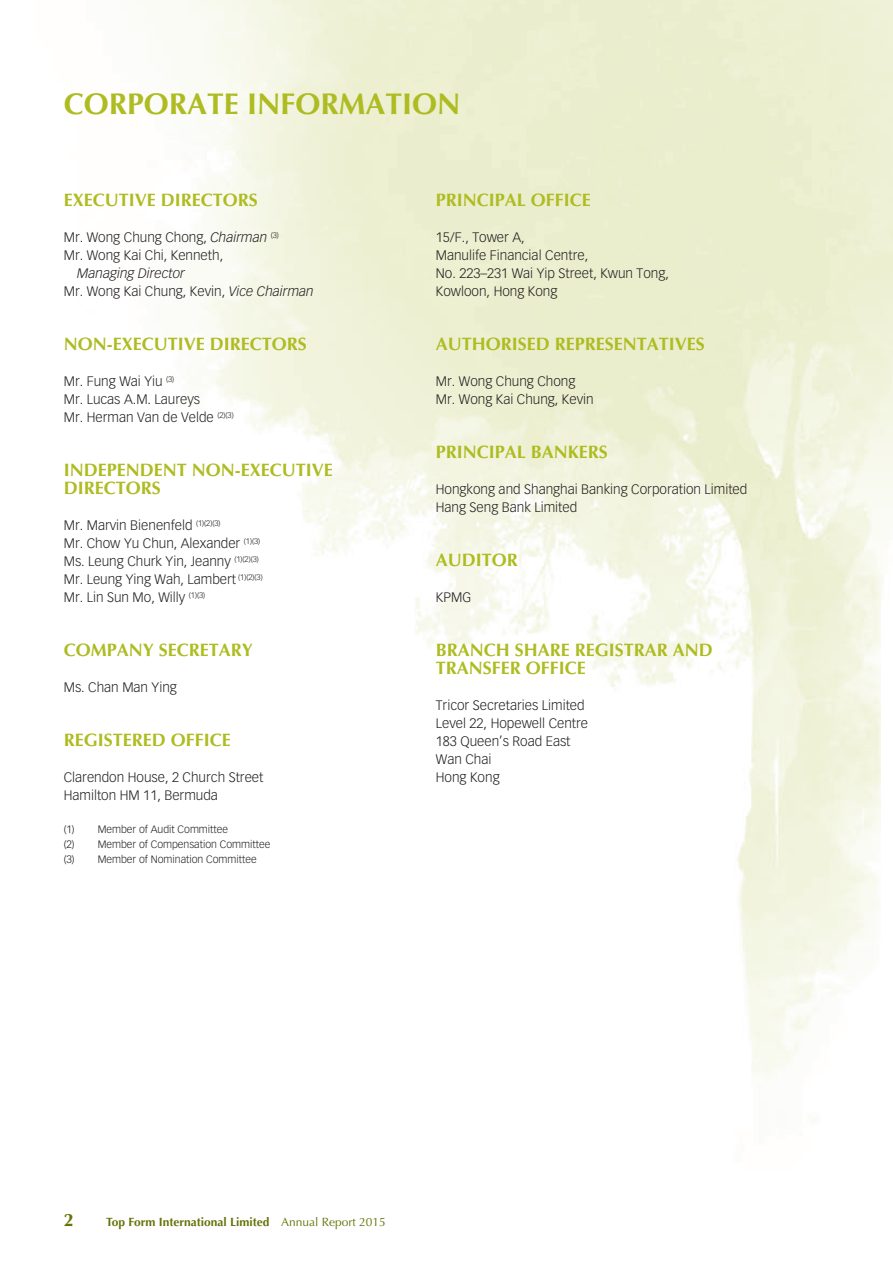
<style>
.page{position:relative;width:893px;height:1263px;background:#fff}
.page>*{position:absolute;margin:0;border:0;box-sizing:border-box;transform-origin:0 0}
.t1{font:700 30px "Optima LT Std";color:#aebc21}
._01_H1{font:700 18px/18px "Optima LT Std";color:#aebc21}
.t2{font:700 18px "Optima LT Std";color:#677309}
._00_txt{font:300 13.5px "Vectora LT Std";color:#231f20}
._00_txt-2{font:italic 300 13.5px "Vectora LT Std";color:#231f20}
.t3{font:700 12px "Optima LT Std";color:#677309}
._06_Notes{font:300 10.5px "Vectora LT Std";color:#231f20}
.s1{font-style:italic}
.s2{font-weight:400}
</style>
<div class="page">
<p class="t1" style="left:64px;top:87px;width:398px">CORPORATE INFORMATION</p>
<p class="_01_H1" style="left:64px;top:191px;width:196px">EXECUTIVE DIRECTORS</p>
<p class="_00_txt" style="left:64px;top:230px;width:217px">Mr. Wong Chung Chong, <span class="s1">Chairman</span> <sup>(3)</sup></p>
<p class="_00_txt" style="left:64px;top:248px;width:161px">Mr. Wong Kai Chi, Kenneth,</p>
<p class="_00_txt-2" style="left:77px;top:265px;width:109px">Managing Director</p>
<p class="_00_txt" style="left:64px;top:284px;width:251px">Mr. Wong Kai Chung, Kevin, <span class="s1">Vice Chairman</span></p>
<p class="_01_H1" style="left:64px;top:335px;width:245px">NON-EXECUTIVE DIRECTORS</p>
<p class="_00_txt" style="left:64px;top:374px;width:112px">Mr. Fung Wai Yiu <sup>(3)</sup></p>
<p class="_00_txt" style="left:64px;top:392px;width:138px">Mr. Lucas A.M. Laureys</p>
<p class="_00_txt" style="left:64px;top:410px;width:171px">Mr. Herman Van de Velde <sup>(2)(3)</sup></p>
<p class="_01_H1" style="left:64px;top:461px;width:271px">INDEPENDENT NON-EXECUTIVE<br>DIRECTORS</p>
<p class="_00_txt" style="left:64px;top:518px;width:158px">Mr. Marvin Bienenfeld <sup>(1)(2)(3)</sup></p>
<p class="_00_txt" style="left:64px;top:536px;width:198px">Mr. Chow Yu Chun, Alexander <sup>(1)(3)</sup></p>
<p class="_00_txt" style="left:64px;top:554px;width:197px">Ms. Leung Churk Yin, Jeanny <sup>(1)(2)(3)</sup></p>
<p class="_00_txt" style="left:64px;top:572px;width:200px">Mr. Leung Ying Wah, Lambert <sup>(1)(2)(3)</sup></p>
<p class="_00_txt" style="left:64px;top:590px;width:143px">Mr. Lin Sun Mo, Willy <sup>(1)(3)</sup></p>
<p class="_01_H1" style="left:64px;top:641px;width:191px">COMPANY SECRETARY</p>
<p class="_00_txt" style="left:64px;top:680px;width:115px">Ms. Chan Man Ying</p>
<p class="_01_H1" style="left:64px;top:731px;width:169px">REGISTERED OFFICE</p>
<p class="_00_txt" style="left:64px;top:770px;width:201px">Clarendon House, 2 Church Street</p>
<p class="_00_txt" style="left:64px;top:788px;width:156px">Hamilton HM 11, Bermuda</p>
<p class="_06_Notes" style="left:64px;top:823px;width:166px">(1) Member of Audit Committee</p>
<p class="_06_Notes" style="left:64px;top:838px;width:208px">(2) Member of Compensation Committee</p>
<p class="_06_Notes" style="left:64px;top:853px;width:194px">(3) Member of Nomination Committee</p>
<p class="_01_H1" style="left:436px;top:191px;width:157px">PRINCIPAL OFFICE</p>
<p class="_00_txt" style="left:436px;top:230px;width:90px">15/F., Tower A,</p>
<p class="_00_txt" style="left:436px;top:248px;width:154px">Manulife Financial Centre,</p>
<p class="_00_txt" style="left:436px;top:266px;width:235px">No. 223–231 Wai Yip Street, Kwun Tong,</p>
<p class="_00_txt" style="left:436px;top:284px;width:123px">Kowloon, Hong Kong</p>
<p class="_01_H1" style="left:436px;top:335px;width:271px">AUTHORISED REPRESENTATIVES</p>
<p class="_00_txt" style="left:436px;top:374px;width:141px">Mr. Wong Chung Chong</p>
<p class="_00_txt" style="left:436px;top:392px;width:159px">Mr. Wong Kai Chung, Kevin</p>
<p class="_01_H1" style="left:436px;top:443px;width:174px">PRINCIPAL BANKERS</p>
<p class="_00_txt" style="left:436px;top:482px;width:313px">Hongkong and Shanghai Banking Corporation Limited</p>
<p class="_00_txt" style="left:436px;top:500px;width:143px">Hang Seng Bank Limited</p>
<p class="_01_H1" style="left:436px;top:551px;width:84px">AUDITOR</p>
<p class="_00_txt" style="left:436px;top:590px;width:37px">KPMG</p>
<p class="_01_H1" style="left:436px;top:641px;width:279px">BRANCH SHARE REGISTRAR AND<br>TRANSFER OFFICE</p>
<p class="_00_txt" style="left:436px;top:698px;width:150px">Tricor Secretaries Limited</p>
<p class="_00_txt" style="left:436px;top:716px;width:154px">Level 22, Hopewell Centre</p>
<p class="_00_txt" style="left:436px;top:734px;width:136px">183 Queen’s Road East</p>
<p class="_00_txt" style="left:436px;top:752px;width:57px">Wan Chai</p>
<p class="_00_txt" style="left:436px;top:770px;width:65px">Hong Kong</p>
<p class="t2" style="left:64px;top:1209px;width:12px">2</p>
<p class="t3" style="left:106px;top:1215px;width:281px">Top Form International Limited <span class="s2">Annual Report 2015</span></p>
</div>
